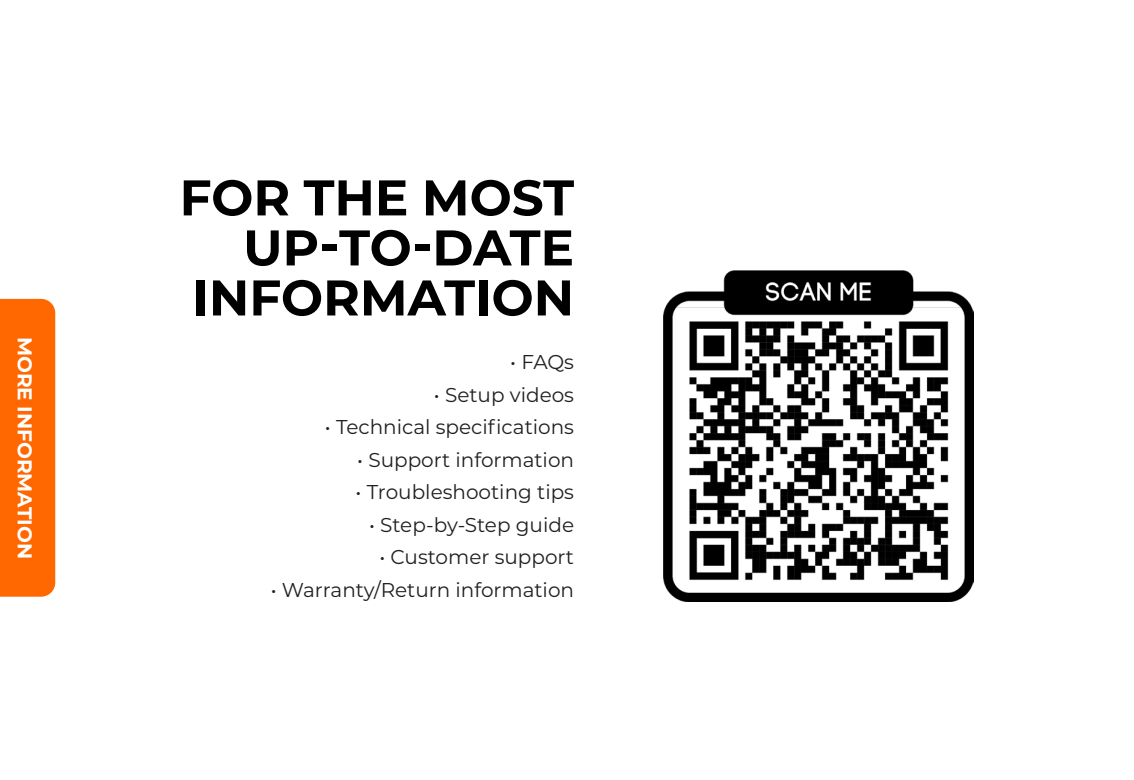
<style>
.page{position:relative;width:1134px;height:780px;background:#fff}
.page>*{position:absolute;margin:0;border:0;box-sizing:border-box;transform-origin:0 0}
.t1{font:700 50px "Montserrat";color:#000}
.t2{font:20px "Montserrat";color:#231f20}
.t3{font:700 20px "Montserrat";color:#fff}
</style>
<div class="page">
<div style="left:0;top:299px;width:55px;height:297px;background:#ff6700"></div>
<img style="left:663px;top:270px;width:310px;height:331px">
<p class="t3" style="left:39px;top:336px;width:224px;rotate:90deg">MORE INFORMATION</p>
<p class="t1" style="left:180px;top:161px;width:396px">FOR THE MOST</p>
<p class="t1" style="left:243px;top:211px;width:332px">UP-TO-DATE</p>
<p class="t1" style="left:192px;top:261px;width:383px">INFORMATION</p>
<p class="t2" style="left:510px;top:348px;width:65px">• FAQs</p>
<p class="t2" style="left:434px;top:381px;width:142px">• Setup videos</p>
<p class="t2" style="left:325px;top:413px;width:251px">• Technical specifications</p>
<p class="t2" style="left:357px;top:446px;width:218px">• Support information</p>
<p class="t2" style="left:356px;top:478px;width:220px">• Troubleshooting tips</p>
<p class="t2" style="left:369px;top:511px;width:206px">• Step-by-Step guide</p>
<p class="t2" style="left:379px;top:543px;width:196px">• Customer support</p>
<p class="t2" style="left:271px;top:576px;width:305px">• Warranty/Return information</p>
</div>
